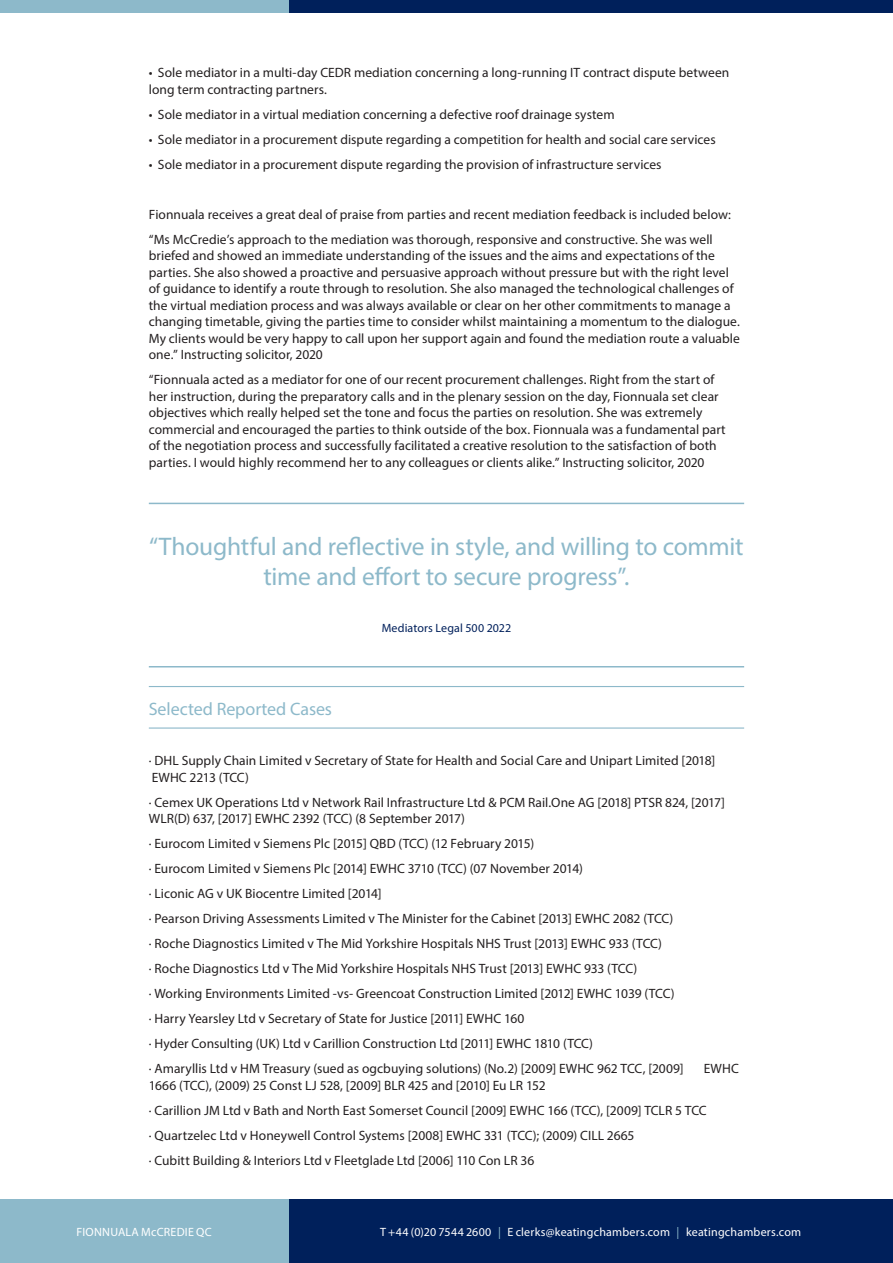
<style>
.page{position:relative;width:893px;height:1263px;background:#fff}
.page>*{position:absolute;margin:0;border:0;box-sizing:border-box;transform-origin:0 0}
.t1{font:25.5px/30px "Myriad Pro";letter-spacing:-.01em;color:#8db9ca;text-align:center}
.t2{font:18px "Myriad Pro";letter-spacing:-.005em;color:#8db9ca}
.t3{font:13.5px/16.5px "Myriad Pro";letter-spacing:.005em;color:#231f20}
.t4{font:12px "Myriad Pro";letter-spacing:.02em;color:#fff}
.t5{font:12px "Myriad Pro";letter-spacing:.005em;color:#00205b}
.s1{color:#8db9ca}
</style>
<div class="page">
<div style="left:288px;top:1199px;width:605px;height:64px;background:#00205b"></div>
<div style="left:0;top:1199px;width:288px;height:64px;background:#8db9ca"></div>
<div style="left:289px;top:0;width:604px;height:13px;background:#00205b"></div>
<div style="left:0;top:0;width:289px;height:13px;background:#8db9ca"></div>
<hr style="left:149px;top:503px;width:595px;height:1px;background:#8db9ca">
<hr style="left:149px;top:666px;width:595px;height:1px;background:#8db9ca">
<hr style="left:149px;top:686px;width:595px;height:1px;background:#8db9ca">
<hr style="left:149px;top:727px;width:595px;height:2px;background:#8db9ca">
<p class="t3" style="left:149px;top:64px;width:582px">• Sole mediator in a multi-day CEDR mediation concerning a long-running IT contract dispute between long term contracting partners.</p>
<p class="t3" style="left:149px;top:106px;width:467px">• Sole mediator in a virtual mediation concerning a defective roof drainage system</p>
<p class="t3" style="left:149px;top:131px;width:568px">• Sole mediator in a procurement dispute regarding a competition for health and social care services</p>
<p class="t3" style="left:149px;top:156px;width:514px">• Sole mediator in a procurement dispute regarding the provision of infrastructure services</p>
<p class="t3" style="left:149px;top:206px;width:584px">Fionnuala receives a great deal of praise from parties and recent mediation feedback is included below:</p>
<p class="t3" style="left:149px;top:231px;width:593px">“Ms McCredie’s approach to the mediation was thorough, responsive and constructive. She was well briefed and showed an immediate understanding of the issues and the aims and expectations of the parties. She also showed a proactive and persuasive approach without pressure but with the right level of guidance to identify a route through to resolution. She also managed the technological challenges of the virtual mediation process and was always available or clear on her other commitments to manage a changing timetable, giving the parties time to consider whilst maintaining a momentum to the dialogue.<br>My clients would be very happy to call upon her support again and found the mediation route a valuable one.” Instructing solicitor, 2020</p>
<p class="t3" style="left:149px;top:371px;width:578px">“Fionnuala acted as a mediator for one of our recent procurement challenges. Right from the start of her instruction, during the preparatory calls and in the plenary session on the day, Fionnuala set clear objectives which really helped set the tone and focus the parties on resolution. She was extremely commercial and encouraged the parties to think outside of the box. Fionnuala was a fundamental part of the negotiation process and successfully facilitated a creative resolution to the satisfaction of both parties. I would highly recommend her to any colleagues or clients alike.” Instructing solicitor, 2020</p>
<p class="t1" style="left:149px;top:531px;width:596px">“Thoughtful and reflective in style, and willing to commit time and effort to secure progress”.</p>
<p class="t5" style="left:382px;top:621px;width:131px">Mediators Legal 500 2022</p>
<p class="t2" style="left:149px;top:698px;width:185px">Selected Reported Cases</p>
<p class="t3" style="left:149px;top:752px;width:568px">· DHL Supply Chain Limited v Secretary of State for Health and Social Care and Unipart Limited [2018]<br>EWHC 2213 (TCC)</p>
<p class="t3" style="left:149px;top:794px;width:578px">· Cemex UK Operations Ltd v Network Rail Infrastructure Ltd &amp; PCM Rail.One AG [2018] PTSR 824, [2017]<br>WLR(D) 637, [2017] EWHC 2392 (TCC) (8 September 2017)</p>
<p class="t3" style="left:149px;top:835px;width:387px">· Eurocom Limited v Siemens Plc [2015] QBD (TCC) (12 February 2015)</p>
<p class="t3" style="left:149px;top:860px;width:436px">· Eurocom Limited v Siemens Plc [2014] EWHC 3710 (TCC) (07 November 2014)</p>
<p class="t3" style="left:149px;top:885px;width:234px">· Liconic AG v UK Biocentre Limited [2014]</p>
<p class="t3" style="left:149px;top:910px;width:526px">· Pearson Driving Assessments Limited v The Minister for the Cabinet [2013] EWHC 2082 (TCC)</p>
<p class="t3" style="left:149px;top:935px;width:515px">· Roche Diagnostics Limited v The Mid Yorkshire Hospitals NHS Trust [2013] EWHC 933 (TCC)</p>
<p class="t3" style="left:149px;top:960px;width:490px">· Roche Diagnostics Ltd v The Mid Yorkshire Hospitals NHS Trust [2013] EWHC 933 (TCC)</p>
<p class="t3" style="left:149px;top:985px;width:527px">· Working Environments Limited -vs- Greencoat Construction Limited [2012] EWHC 1039 (TCC)</p>
<p class="t3" style="left:149px;top:1010px;width:377px">· Harry Yearsley Ltd v Secretary of State for Justice [2011] EWHC 160</p>
<p class="t3" style="left:149px;top:1035px;width:446px">· Hyder Consulting (UK) Ltd v Carillion Construction Ltd [2011] EWHC 1810 (TCC)</p>
<p class="t3" style="left:149px;top:1060px;width:536px">· Amaryllis Ltd v HM Treasury (sued as ogcbuying solutions) (No.2) [2009] EWHC 962 TCC, [2009]</p>
<p class="t3" style="left:704px;top:1060px;width:37px">EWHC</p>
<p class="t3" style="left:149px;top:1077px;width:398px">1666 (TCC), (2009) 25 Const LJ 528, [2009] BLR 425 and [2010] Eu LR 152</p>
<p class="t3" style="left:149px;top:1102px;width:559px">· Carillion JM Ltd v Bath and North East Somerset Council [2009] EWHC 166 (TCC), [2009] TCLR 5 TCC</p>
<p class="t3" style="left:149px;top:1127px;width:487px">· Quartzelec Ltd v Honeywell Control Systems [2008] EWHC 331 (TCC); (2009) CILL 2665</p>
<p class="t3" style="left:149px;top:1152px;width:387px">· Cubitt Building &amp; Interiors Ltd v Fleetglade Ltd [2006] 110 Con LR 36</p>
<p class="t4" style="left:77px;top:1224px;width:137px">FIONNUALA McCREDIE QC</p>
<p class="t4" style="left:380px;top:1224px;width:423px">T +44 (0)20 7544 2600 <span class="s1">|</span> E clerks@keatingchambers.com <span class="s1">|</span> keatingchambers.com</p>
</div>
